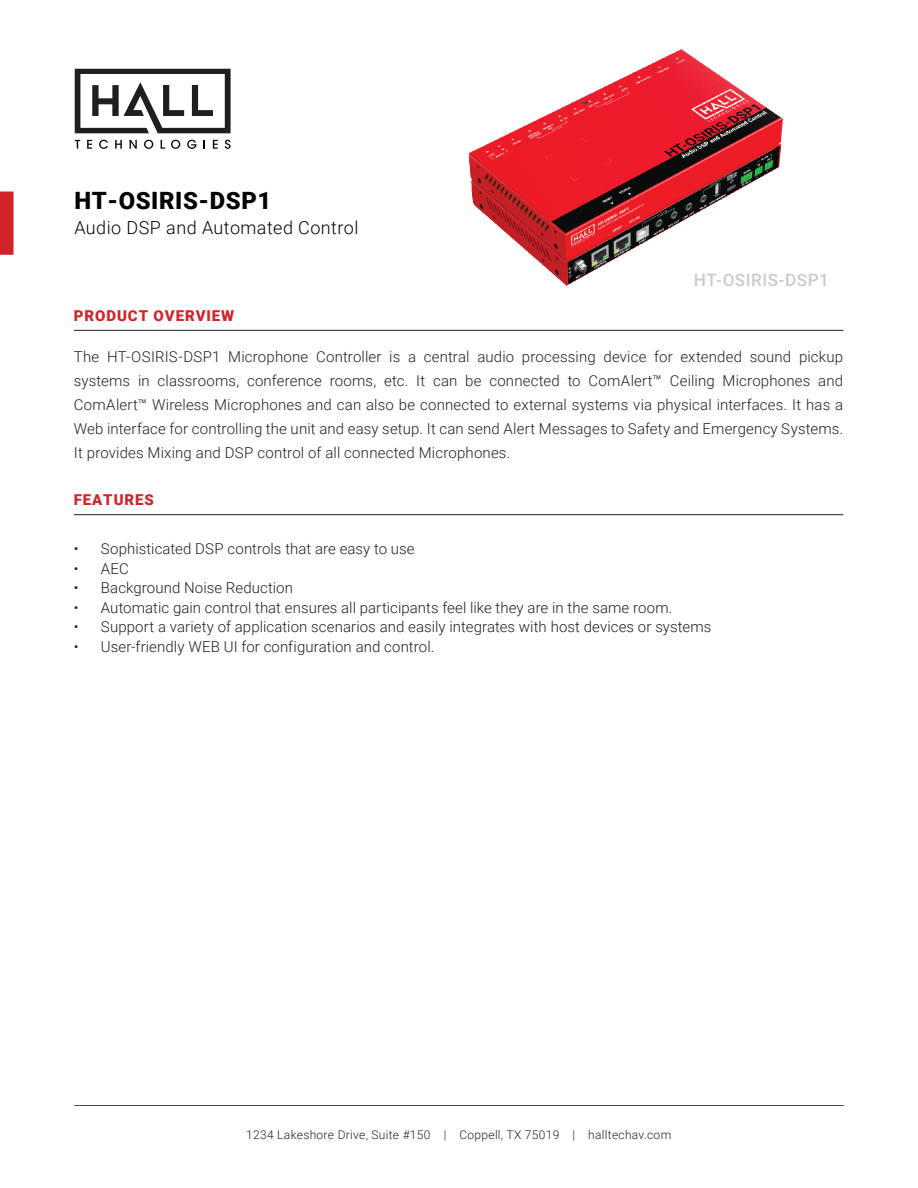
<style>
.page{position:relative;width:918px;height:1188px;background:#fff}
.page>*{position:absolute;margin:0;border:0;box-sizing:border-box;transform-origin:0 0}
.t1{font:900 23.85px "Roboto";letter-spacing:.025em;color:#040503}
.t2{font:300 18px "Roboto";letter-spacing:.025em;color:#040503}
.t3{font:500 17.1px "Roboto";letter-spacing:.03em;color:#cbcbcb}
.t4{font:300 15px/24px "Roboto";letter-spacing:.005em;color:#231f20;text-align:justify}
.t5{font:900 15px "Roboto";letter-spacing:.06em;color:#d1232a}
.t6{font:300 12px "Roboto";letter-spacing:.025em;color:#231f20}
</style>
<div class="page">
<div style="left:0;top:192px;width:14px;height:63px;background:#d1232a"></div>
<hr style="left:74px;top:330px;width:769px;height:1px;background:#231f20">
<hr style="left:74px;top:514px;width:769px;height:1px;background:#231f20">
<svg style="left:75px;top:69px;width:156px;height:64px"></svg>
<svg style="left:75px;top:140px;width:5px;height:9px"></svg>
<svg style="left:87px;top:140px;width:5px;height:9px"></svg>
<svg style="left:99px;top:140px;width:9px;height:9px"></svg>
<svg style="left:115px;top:140px;width:7px;height:9px"></svg>
<svg style="left:130px;top:140px;width:7px;height:9px"></svg>
<svg style="left:144px;top:140px;width:9px;height:9px"></svg>
<svg style="left:161px;top:140px;width:4px;height:9px"></svg>
<svg style="left:171px;top:140px;width:9px;height:9px"></svg>
<svg style="left:187px;top:140px;width:10px;height:9px"></svg>
<svg style="left:213px;top:140px;width:5px;height:9px"></svg>
<svg style="left:225px;top:140px;width:6px;height:9px"></svg>
<hr style="left:74px;top:1105px;width:770px;height:1px;background:#231f20">
<img style="left:468px;top:49px;width:315px;height:237px">
<h1 class="t1" style="left:74px;top:184px;width:198px">HT-OSIRIS-DSP1</h1>
<p class="t2" style="left:74px;top:215px;width:286px">Audio DSP and Automated Control</p>
<p class="t3" style="left:694px;top:268px;width:137px">HT-OSIRIS-DSP1</p>
<p class="t5" style="left:74px;top:305px;width:162px">PRODUCT OVERVIEW</p>
<p class="t4" style="left:74px;top:344px;width:771px">The HT-OSIRIS-DSP1 Microphone Controller is a central audio processing device for extended sound pickup systems in classrooms, conference rooms, etc. It can be connected to ComAlert™ Ceiling Microphones and ComAlert™ Wireless Microphones and can also be connected to external systems via physical interfaces. It has a Web interface for controlling the unit and easy setup. It can send Alert Messages to Safety and Emergency Systems.<br>It provides Mixing and DSP control of all connected Microphones.</p>
<p class="t5" style="left:74px;top:489px;width:82px">FEATURES</p>
<p class="t4" style="left:74px;top:537px;width:342px">• Sophisticated DSP controls that are easy to use</p>
<p class="t4" style="left:74px;top:556px;width:57px">• AEC</p>
<p class="t4" style="left:74px;top:576px;width:221px">• Background Noise Reduction</p>
<p class="t4" style="left:74px;top:595px;width:600px">• Automatic gain control that ensures all participants feel like they are in the same room.</p>
<p class="t4" style="left:74px;top:615px;width:639px">• Support a variety of application scenarios and easily integrates with host devices or systems</p>
<p class="t4" style="left:74px;top:634px;width:362px">• User-friendly WEB UI for configuration and control.</p>
<p class="t6" style="left:246px;top:1126px;width:426px">1234 Lakeshore Drive, Suite #150 | Coppell, TX 75019 | halltechav.com</p>
</div>
